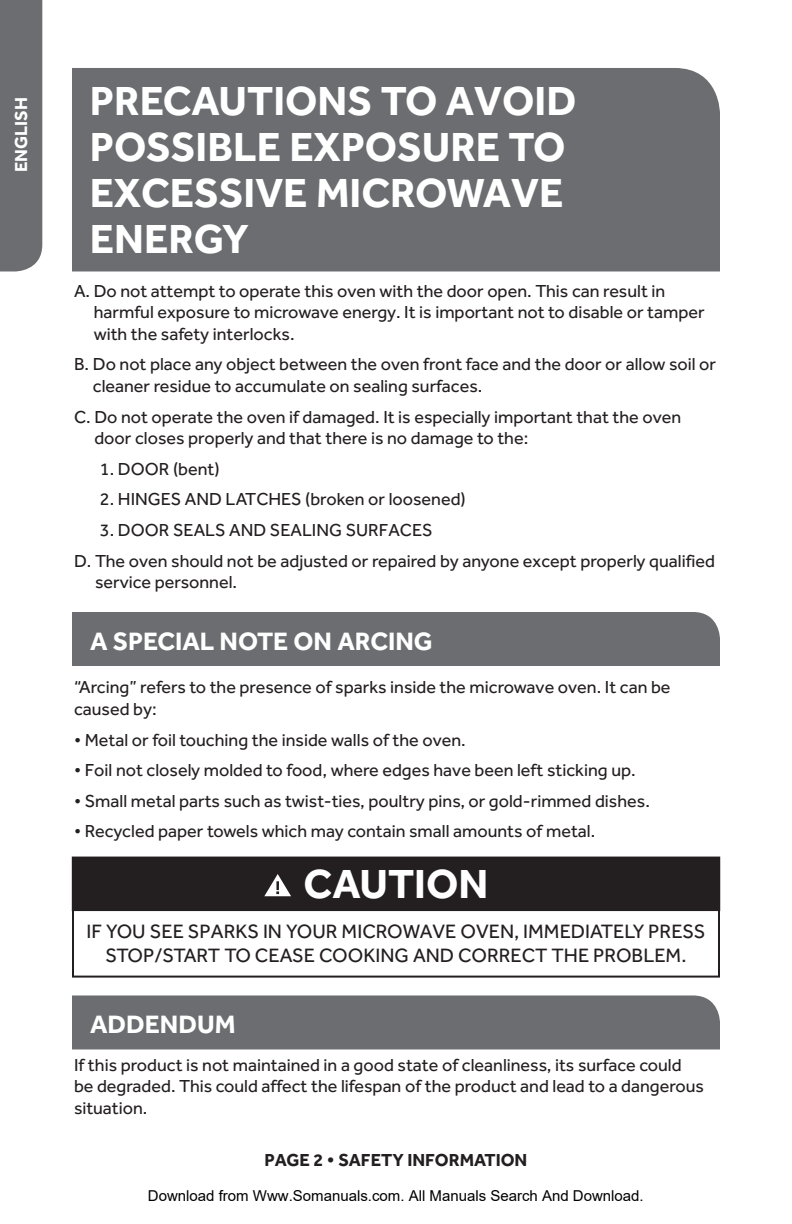
<style>
.page{position:relative;width:792px;height:1224px;background:#fff}
.page>*{position:absolute;margin:0;border:0;box-sizing:border-box;transform-origin:0 0}
.t1{font:700 42px/46px "Effra";color:#fff}
.t2{font:700 26px "Effra";color:#fff}
.t3{font:20px/24px "Effra";color:#231f20;text-align:center}
.t4{font:18px/21.6px "Effra";color:#231f20}
.t5{font:700 18px "Effra";color:#231f20}
.t6{font:700 18px "Effra";color:#fff}
.t7{font:15px "Arial";color:#000}
</style>
<div class="page">
<div style="left:72px;top:909px;width:648px;height:69px;border:2px solid #231f20"></div>
<div style="left:72px;top:857px;width:648px;height:54px;background:#231f20"></div>
<svg style="left:264px;top:874px;width:27px;height:22px"></svg>
<div style="left:0;top:0;width:42px;height:271px;background:#6c6d70"></div>
<div style="left:72px;top:612px;width:648px;height:54px;background:#6c6d70"></div>
<div style="left:72px;top:995px;width:648px;height:54px;background:#6c6d70"></div>
<div style="left:72px;top:68px;width:648px;height:203px;background:#6c6d70"></div>
<p class="t6" style="left:10px;top:172px;width:77px;rotate:-90deg">ENGLISH</p>
<h1 class="t1" style="left:90px;top:77px;width:488px">PRECAUTIONS TO AVOID<br>POSSIBLE EXPOSURE TO<br>EXCESSIVE MICROWAVE<br>ENERGY</h1>
<p class="t4" style="left:94px;top:280px;width:612px;text-indent:-20px">A. Do not attempt to operate this oven with the door open. This can result in harmful exposure to microwave energy. It is important not to disable or tamper with the safety interlocks.</p>
<p class="t4" style="left:93px;top:353px;width:625px;text-indent:-19px">B. Do not place any object between the oven front face and the door or allow soil or cleaner residue to accumulate on sealing surfaces.</p>
<p class="t4" style="left:94px;top:406px;width:588px;text-indent:-20px">C. Do not operate the oven if damaged. It is especially important that the oven door closes properly and that there is no damage to the:</p>
<p class="t4" style="left:100px;top:458px;width:121px">1. DOOR (bent)</p>
<p class="t4" style="left:100px;top:488px;width:367px">2. HINGES AND LATCHES (broken or loosened)</p>
<p class="t4" style="left:74px;top:515px;width:643px;line-height:30.6px;text-indent:26px">3. DOOR SEALS AND SEALING SURFACES<br>D. The oven should not be adjusted or repaired by anyone except properly qualified</p>
<p class="t4" style="left:95px;top:571px;width:144px">service personnel.</p>
<h2 class="t2" style="left:90px;top:625px;width:266px">A SPECIAL NOTE ON ARC</h2>
<h2 class="t2" style="left:388px;top:625px;width:42px">ING</h2>
<p class="t4" style="left:74px;top:676px;width:598px">“Arcing” refers to the presence of sparks inside the microwave oven. It can be caused by:</p>
<p class="t4" style="left:74px;top:728px;width:393px">• Metal or foil touching the inside walls of the oven.</p>
<p class="t4" style="left:74px;top:759px;width:563px">• Foil not closely molded to food, where edges have been left sticking up.</p>
<p class="t4" style="left:74px;top:790px;width:577px">• Small metal parts such as twist-ties, poultry pins, or gold-rimmed dishes.</p>
<p class="t4" style="left:74px;top:820px;width:523px">• Recycled paper towels which may contain small amounts of metal.</p>
<h1 class="t1" style="left:304px;top:860px;width:181px">CAUTION</h1>
<p class="t3" style="left:86px;top:919px;width:621px">IF YOU SEE SPARKS IN YOUR MICROWAVE OVEN, IMMEDIATELY PRESS<br>STOP/START TO CEASE COOKING AND CORRECT THE PROBLEM.</p>
<h2 class="t2" style="left:90px;top:1009px;width:147px">ADDENDUM</h2>
<p class="t4" style="left:74px;top:1054px;width:632px">If this product is not maintained in a good state of cleanliness, its surface could be degraded. This could affect the lifespan of the product and lead to a dangerous situation.</p>
<p class="t5" style="left:265px;top:1149px;width:264px">PAGE 2 • SAFETY INFORMATION</p>
<p class="t7" style="left:148px;top:1187px;width:497px">Download from Www.Somanuals.com. All Manuals Search And Download.</p>
</div>
